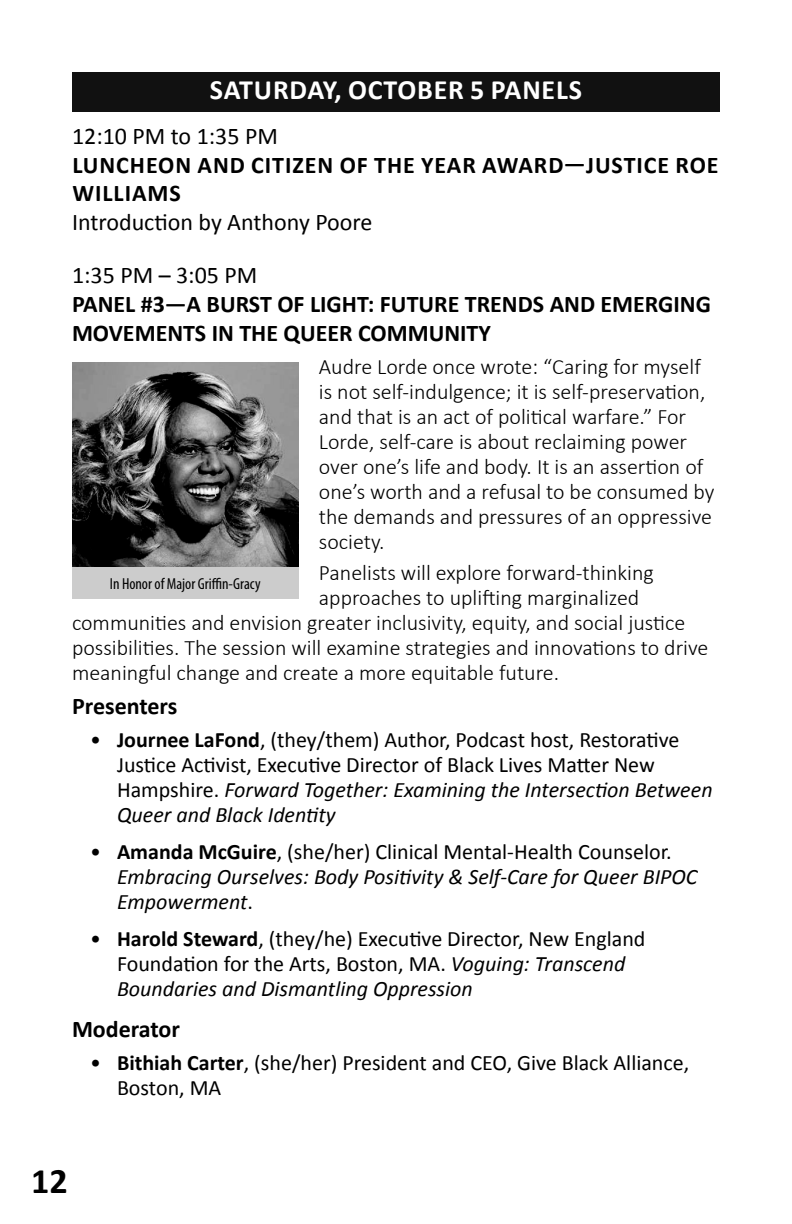
<style>
.page{position:relative;width:792px;height:1224px;background:#fff}
.page>*{position:absolute;margin:0;border:0;box-sizing:border-box;transform-origin:0 0}
.t1{font:700 36px "Calibri";color:#000}
.t2{font:700 28px "Calibri";letter-spacing:.03em;color:#fff}
.t3{font:700 24px/28.8px "Calibri";color:#000}
.t4{font:24px/52.8px "Calibri";color:#000}
.t5{font:700 24px/28.8px "Calibri";letter-spacing:.04em;color:#000}
.t6{font:300 22px/25px "Calibri";color:#000}
.t7{font:22px/25px "Calibri";color:#000}
.t8{font:italic 22px/25px "Calibri";color:#000}
.t9{font:condensed 16px "Myriad Pro";color:#000}
.s1{font-weight:700}
.s2{font-style:italic}
.s3{font-style:normal}
.s4{font-weight:700;font-style:normal}
</style>
<div class="page">
<div style="left:72px;top:72px;width:648px;height:40px;background:#111"></div>
<img style="left:72px;top:362px;width:227px;height:206px">
<div style="left:72px;top:567px;width:226px;height:32px;background:#ccc"></div>
<p class="t2" style="left:210px;top:72px;width:374px">SATURDAY, OCTOBER 5 PANELS</p>
<p class="t4" style="left:72px;top:110px;width:208px">12:10 PM to 1:35 PM</p>
<p class="t5" style="left:72px;top:150px;width:648px">LUNCHEON AND CITIZEN OF THE YEAR AWARD—JUSTICE ROE<br>WILLIAMS</p>
<p class="t4" style="left:72px;top:196px;width:302px">Introduction by Anthony Poore<br>1:35 PM – 3:05 PM</p>
<p class="t3" style="left:72px;top:289px;width:641px">PANEL #3—A BURST OF LIGHT: FUTURE TRENDS AND EMERGING<br>MOVEMENTS IN THE QUEER COMMUNITY</p>
<p class="t6" style="left:319px;top:353px;width:397px">Audre Lorde once wrote: “Caring for myself is not self-indulgence; it is self-preservation, and that is an act of political warfare.” For Lorde, self-care is about reclaiming power over one’s life and body. It is an assertion of one’s worth and a refusal to be consumed by the demands and pressures of an oppressive society.</p>
<p class="t6" style="left:319px;top:559px;width:336px">Panelists will explore forward-thinking</p>
<p class="t6" style="left:319px;top:584px;width:322px">approaches to uplifting marginalized</p>
<p class="t6" style="left:72px;top:609px;width:615px">communities and envision greater inclusivity, equity, and social justice</p>
<p class="t6" style="left:72px;top:634px;width:638px">possibilities. The session will examine strategies and innovations to drive</p>
<p class="t6" style="left:72px;top:659px;width:489px">meaningful change and create a more equitable future.</p>
<p class="t3" style="left:72px;top:692px;width:107px">Presenters</p>
<p class="t7" style="left:117px;top:728px;width:597px;text-indent:-27px">• <span class="s1">Journee LaFond</span>, (they/them) Author, Podcast host, Restorative Justice Activist, Executive Director of Black Lives Matter New Hampshire. <span class="s2">Forward Together: Examining the Intersection Between Queer and Black Identity</span></p>
<p class="t8" style="left:117px;top:839px;width:582px;text-indent:-27px"><span class="s3">•</span> <span class="s4">Amanda McGuire</span><span class="s3">, (she/her) Clinical Mental-Health Counselor.<br></span>Embracing Ourselves: Body Positivity &amp; Self-Care for Queer BIPOC<br>Empowerment<span class="s3">.</span></p>
<p class="t7" style="left:117px;top:927px;width:530px;text-indent:-27px">• <span class="s1">Harold Steward</span>, (they/he) Executive Director, New England<br>Foundation for the Arts, Boston, MA. <span class="s2">Voguing: Transcend<br>Boundaries and Dismantling Oppression</span></p>
<p class="t3" style="left:72px;top:1015px;width:109px">Moderator</p>
<p class="t7" style="left:117px;top:1050px;width:574px;text-indent:-27px">• <span class="s1">Bithiah Carter</span>, (she/her) President and CEO, Give Black Alliance,<br>Boston, MA</p>
<p class="t9" style="left:110px;top:574px;width:152px">In Honor of Major Griffin-Gracy</p>
<h1 class="t1" style="left:31px;top:1158px;width:38px">12</h1>
</div>
